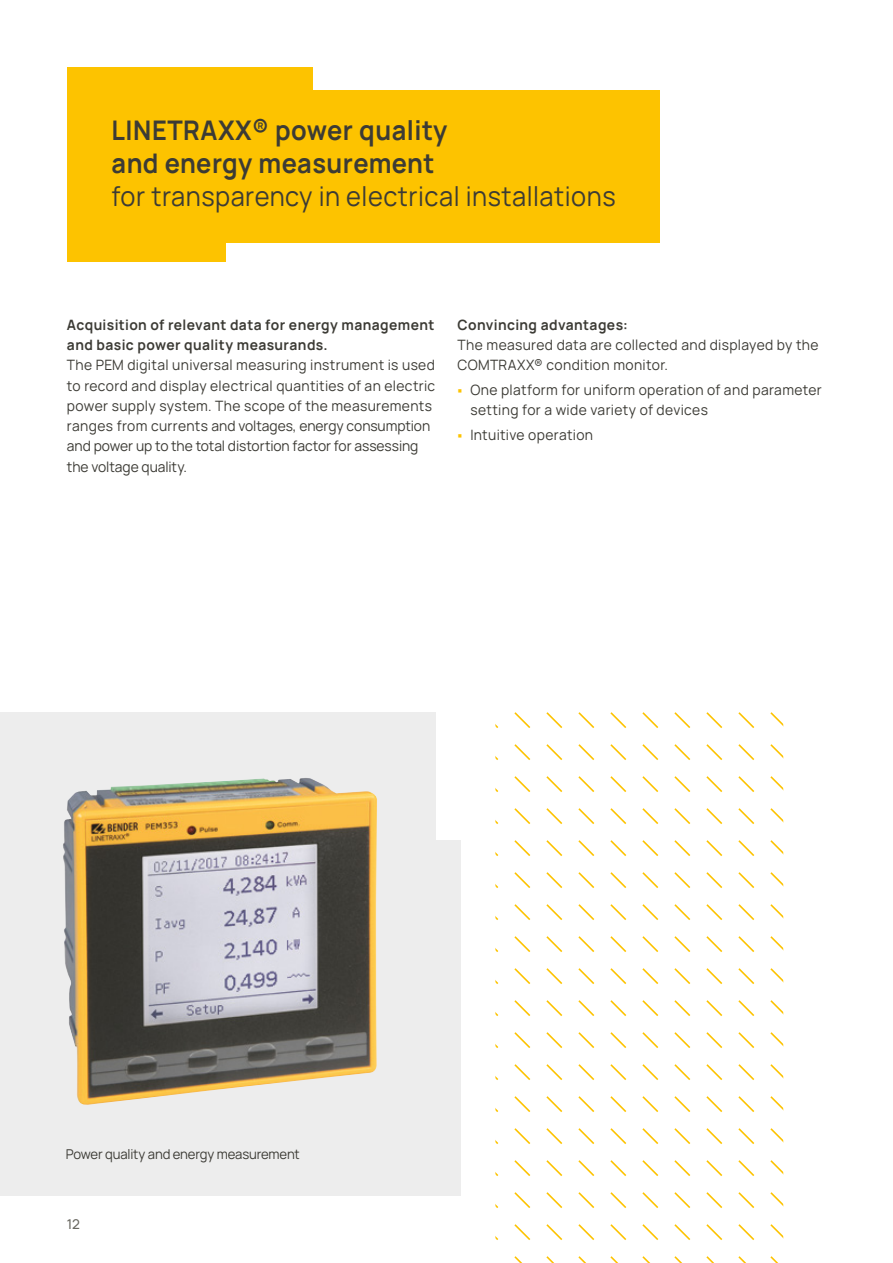
<style>
.page{position:relative;width:893px;height:1263px;background:#fff}
.page>*{position:absolute;margin:0;border:0;box-sizing:border-box;transform-origin:0 0}
.Headline_18_Pt{font:700 27px/33px "Manrope";letter-spacing:.02em;color:#3c3b35;scale:.94 1}
.Fließtext_9_5_Pt{font:14.25px/20.2px "Manrope";letter-spacing:.025em;color:#3c3b35}
.Fließtext_9_5_Pt-2{font:700 14.25px/20.2px "Manrope";letter-spacing:.03em;color:#3c3b35}
.Bildunterschrift_8_Pt{font:13.5px "Manrope";letter-spacing:-.01em;color:#3c3b35}
.t1{font:500 13.5px "Manrope";color:#6a6962}
.s1{font-weight:400}
</style>
<div class="page">
<div style="left:0;top:840px;width:461px;height:355px;background:#ededed"></div>
<div style="left:67px;top:229px;width:158px;height:33px;background:#fdc300"></div>
<div style="left:67px;top:68px;width:246px;height:28px;background:#fdc300"></div>
<div style="left:67px;top:90px;width:592px;height:152px;background:#fdc300"></div>
<div style="left:0;top:712px;width:435px;height:436px;background:#ededed"></div>
<img style="left:63px;top:778px;width:314px;height:327px">
<p class="Headline_18_Pt" style="left:112px;top:113px;width:538px">LINETRAXX® power quality<br>and energy measurement<br><span class="s1">for transparency in electrical installations</span></p>
<p class="Fließtext_9_5_Pt-2" style="left:67px;top:314px;width:369px">Acquisition of relevant data for energy management and basic power quality measurands.</p>
<p class="Fließtext_9_5_Pt" style="left:67px;top:354px;width:370px">The PEM digital universal measuring instrument is used to record and display electrical quantities of an electric power supply system. The scope of the measurements ranges from currents and voltages, energy consumption and power up to the total distortion factor for assessing the voltage quality.</p>
<p class="Fließtext_9_5_Pt-2" style="left:458px;top:314px;width:172px">Convincing advantages:</p>
<p class="Fließtext_9_5_Pt" style="left:458px;top:334px;width:362px">The measured data are collected and displayed by the<br>COMTRAXX® condition monitor.</p>
<p class="Fließtext_9_5_Pt" style="left:470px;top:379px;width:353px">One platform for uniform operation of and parameter setting for a wide variety of devices</p>
<p class="Fließtext_9_5_Pt" style="left:470px;top:424px;width:124px">Intuitive operation</p>
<p class="Bildunterschrift_8_Pt" style="left:66px;top:1145px;width:235px">Power quality and energy measurement</p>
<p class="t1" style="left:67px;top:1214px;width:15px">12</p>
</div>
